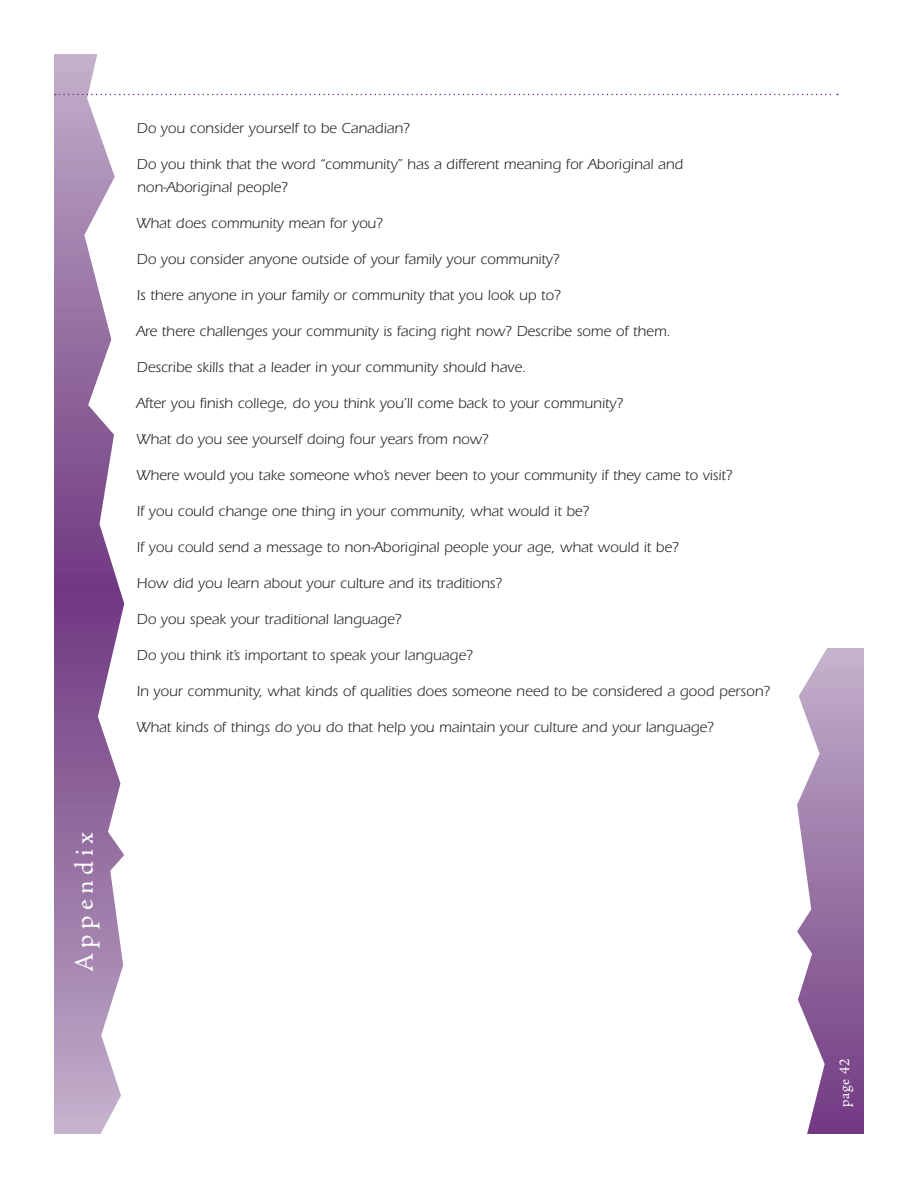
<style>
.page{position:relative;width:918px;height:1188px;background:#fff}
.page>*{position:absolute;margin:0;border:0;box-sizing:border-box;transform-origin:0 0}
.t1{font:27px "Adobe Jenson Pro";letter-spacing:.2em;color:#fff}
.t2{font:15px/22.5px "ITC Eras Std";color:#231f20}
.t3{font:15px "Adobe Jenson Pro";letter-spacing:.05em;color:#fff}
</style>
<div class="page">
<svg style="left:54px;top:54px;width:70px;height:1080px"></svg>
<svg style="left:55px;top:94px;width:783px;height:1px"></svg>
<svg style="left:797px;top:648px;width:67px;height:486px"></svg>
<p class="t2" style="left:137px;top:117px;width:275px">Do you consider yourself to be Canadian?</p>
<p class="t2" style="left:137px;top:153px;width:548px">Do you think that the word “community” has a different meaning for Aboriginal and non-Aboriginal people?</p>
<p class="t2" style="left:137px;top:212px;width:248px">What does community mean for you?</p>
<p class="t2" style="left:137px;top:248px;width:424px">Do you consider anyone outside of your family your community?</p>
<p class="t2" style="left:137px;top:284px;width:426px">Is there anyone in your family or community that you look up to?</p>
<p class="t2" style="left:136px;top:320px;width:533px">Are there challenges your community is facing right now? Describe some of them.</p>
<p class="t2" style="left:137px;top:356px;width:388px">Describe skills that a leader in your community should have.</p>
<p class="t2" style="left:136px;top:392px;width:488px">After you finish college, do you think you’ll come back to your community?</p>
<p class="t2" style="left:137px;top:428px;width:354px">What do you see yourself doing four years from now?</p>
<p class="t2" style="left:137px;top:464px;width:598px">Where would you take someone who’s never been to your community if they came to visit?</p>
<p class="t2" style="left:137px;top:500px;width:454px">If you could change one thing in your community, what would it be?</p>
<p class="t2" style="left:137px;top:536px;width:544px">If you could send a message to non-Aboriginal people your age, what would it be?</p>
<p class="t2" style="left:137px;top:572px;width:367px">How did you learn about your culture and its traditions?</p>
<p class="t2" style="left:137px;top:608px;width:266px">Do you speak your traditional language?</p>
<p class="t2" style="left:137px;top:644px;width:337px">Do you think it’s important to speak your language?</p>
<p class="t2" style="left:137px;top:680px;width:635px">In your community, what kinds of qualities does someone need to be considered a good person?</p>
<p class="t2" style="left:137px;top:716px;width:579px">What kinds of things do you do that help you maintain your culture and your language?</p>
<h1 class="t1" style="left:69px;top:972px;width:141px;rotate:-90deg">Appendix</h1>
<p class="t3" style="left:836px;top:1107px;width:50px;rotate:-90deg">page 42</p>
</div>
